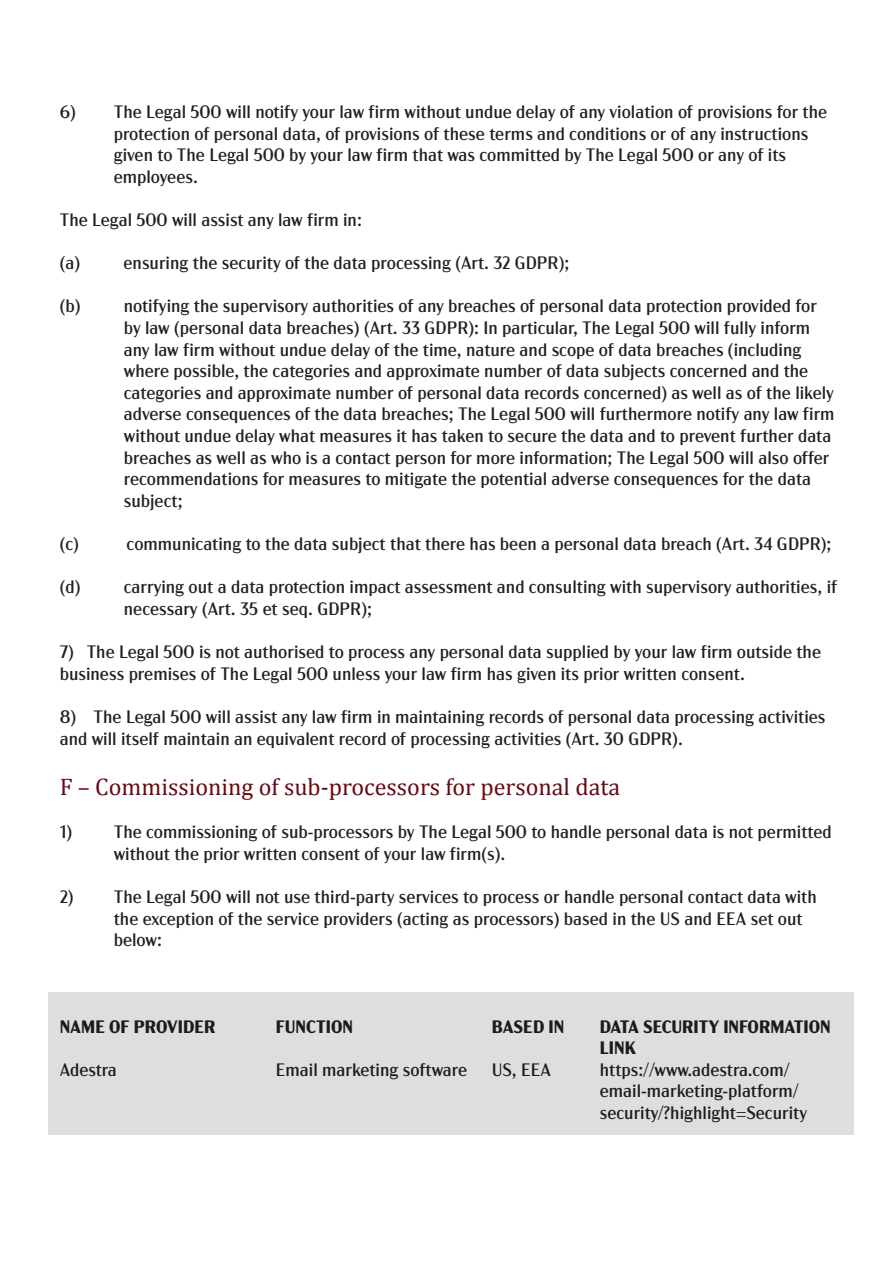
<style>
.page{position:relative;width:893px;height:1263px;background:#fff}
.page>*{position:absolute;margin:0;border:0;box-sizing:border-box;transform-origin:0 0}
.t1{font:24px "Cambria Math";color:#690911}
.t2{font:18px/21.6px "Acme Gothic";color:#231f20}
.t3{font:700 18px/21.6px "Acme Gothic";color:#231f20}
</style>
<div class="page">
<div style="left:48px;top:992px;width:806px;height:142px;background:#dedede"></div>
<p class="t2" style="left:114px;top:100px;width:715px;text-indent:-54px">6) The Legal 500 will notify your law firm without undue delay of any violation of provisions for the protection of personal data, of provisions of these terms and conditions or of any instructions given to The Legal 500 by your law firm that was committed by The Legal 500 or any of its employees.</p>
<p class="t2" style="left:60px;top:208px;width:304px">The Legal 500 will assist any law firm in:</p>
<p class="t2" style="left:60px;top:251px;width:22px">(a)</p>
<p class="t2" style="left:123px;top:251px;width:447px">ensuring the security of the data processing (Art. 32 GDPR);</p>
<p class="t2" style="left:60px;top:294px;width:22px">(b)</p>
<p class="t2" style="left:124px;top:294px;width:712px">notifying the supervisory authorities of any breaches of personal data protection provided for by law (personal data breaches) (Art. 33 GDPR): In particular, The Legal 500 will fully inform any law firm without undue delay of the time, nature and scope of data breaches (including where possible, the categories and approximate number of data subjects concerned and the categories and approximate number of personal data records concerned) as well as of the likely adverse consequences of the data breaches; The Legal 500 will furthermore notify any law firm without undue delay what measures it has taken to secure the data and to prevent further data breaches as well as who is a contact person for more information; The Legal 500 will also offer recommendations for measures to mitigate the potential adverse consequences for the data subject;</p>
<p class="t2" style="left:60px;top:532px;width:21px">(c)</p>
<p class="t2" style="left:127px;top:532px;width:706px">communicating to the data subject that there has been a personal data breach (Art. 34 GDPR);</p>
<p class="t2" style="left:60px;top:575px;width:22px">(d)</p>
<p class="t2" style="left:124px;top:575px;width:715px">carrying out a data protection impact assessment and consulting with supervisory authorities, if necessary (Art. 35 et seq. GDPR);</p>
<p class="t2" style="left:60px;top:640px;width:763px">7) The Legal 500 is not authorised to process any personal data supplied by your law firm outside the business premises of The Legal 500 unless your law firm has given its prior written consent.</p>
<p class="t2" style="left:60px;top:705px;width:767px">8) The Legal 500 will assist any law firm in maintaining records of personal data processing activities and will itself maintain an equivalent record of processing activities (Art. 30 GDPR).</p>
<p class="t1" style="left:60px;top:773px;width:562px">F – Commissioning of sub-processors for personal data</p>
<p class="t2" style="left:114px;top:820px;width:720px;text-indent:-54px">1) The commissioning of sub-processors by The Legal 500 to handle personal data is not permitted without the prior written consent of your law firm(s).</p>
<p class="t2" style="left:114px;top:885px;width:705px;text-indent:-54px">2) The Legal 500 will not use third-party services to process or handle personal contact data with the exception of the service providers (acting as processors) based in the US and EEA set out below:</p>
<p class="t3" style="left:60px;top:1014px;width:157px">NAME OF PROVIDER</p>
<p class="t3" style="left:276px;top:1014px;width:79px">FUNCTION</p>
<p class="t3" style="left:492px;top:1014px;width:74px">BASED IN</p>
<p class="t3" style="left:600px;top:1014px;width:233px">DATA SECURITY INFORMATION<br>LINK</p>
<p class="t2" style="left:60px;top:1057px;width:59px">Adestra</p>
<p class="t2" style="left:276px;top:1057px;width:193px">Email marketing software</p>
<p class="t2" style="left:492px;top:1057px;width:61px">US, EEA</p>
<p class="t2" style="left:600px;top:1057px;width:209px">https://www.adestra.com/ email-marketing-platform/ security/?highlight=Security</p>
</div>
